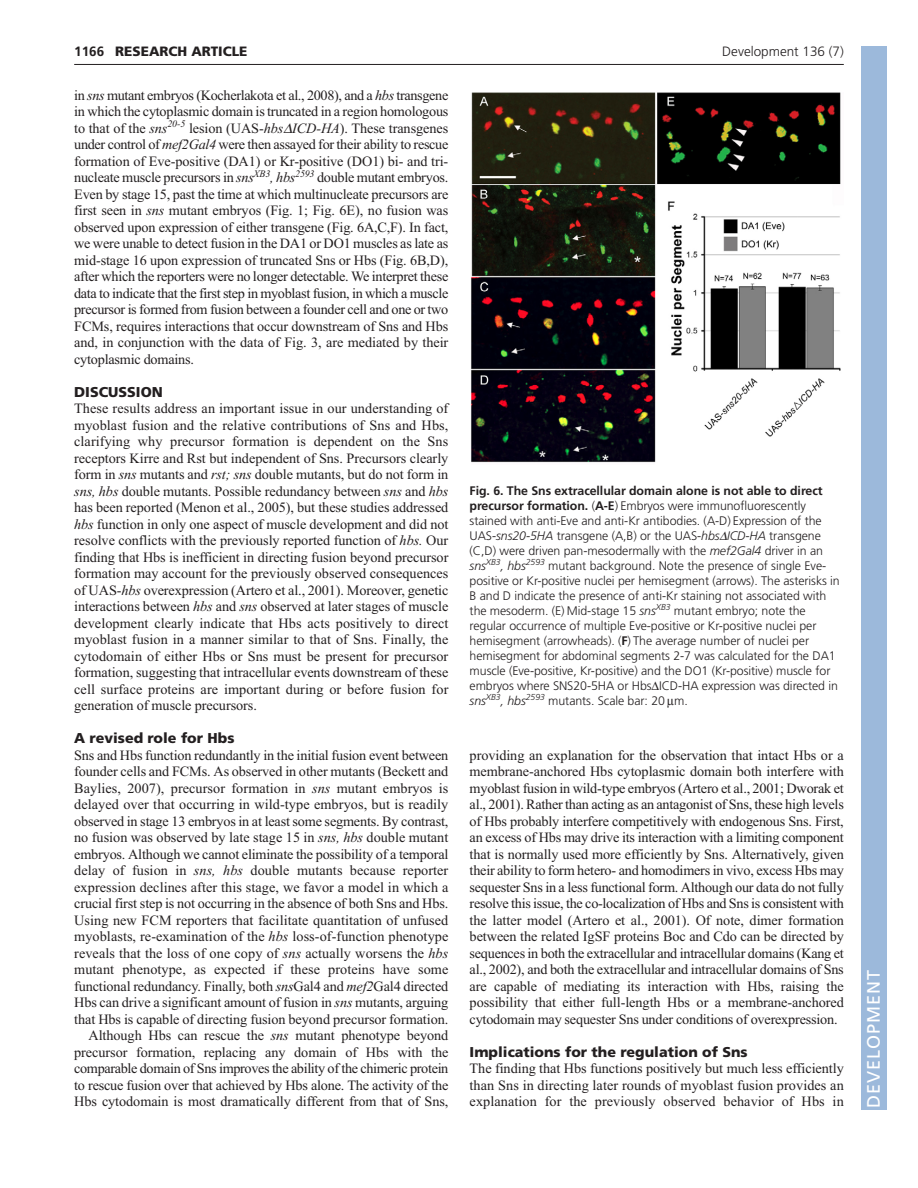
<style>
.page{position:relative;width:918px;height:1188px;background:#fff}
.page>*{position:absolute;margin:0;border:0;box-sizing:border-box;transform-origin:0 0}
.t1{font:18px "Frutiger LT Std";letter-spacing:.055em;color:#fff}
.t2{font:14.25px/16.5px "Times New Roman";letter-spacing:-.005em;color:#231f20;text-align:justify}
.t3{font:900 14.25px "Frutiger LT Std";color:#231f20}
.t4{font:300 13.5px "Frutiger LT Std";color:#231f20}
.t5{font:900 13.5px "Frutiger LT Std";color:#231f20}
.t6{font:700 13.5px "Frutiger LT Std";color:#231f20}
.t7{font:300 12.3px/15px "Frutiger LT Std";letter-spacing:-.005em;color:#231f20}
.s1{font-style:italic}
.s2{font-weight:700}
</style>
<div class="page">
<hr style="left:74px;top:64px;width:770px;height:1px;background:#231f20">
<img style="left:471px;top:92px;width:370px;height:371px">
<div style="left:861px;top:46px;width:25px;height:1064px;background:#9cb9db"></div>
<p class="t5" style="left:115px;top:46px;width:134px">RESEARCH ARTICLE</p>
<p class="t4" style="left:722px;top:46px;width:123px">Development 136 (7)</p>
<p class="t6" style="left:74px;top:46px;width:32px">1166</p>
<p class="t2" style="left:74px;top:88px;width:376px">in <span class="s1">sns</span> mutant embryos (Kocherlakota et al., 2008), and a <span class="s1">hbs</span> transgene in which the cytoplasmic domain is truncated in a region homologous to that of the <span class="s1">sns</span><sup>20-5</sup> lesion (UAS-<span class="s1">hbs ICD-HA</span>). These transgenes under control of <span class="s1">mef2Gal4</span> were then assayed for their ability to rescue formation of Eve-positive (DA1) or Kr-positive (DO1) bi- and tri&shy;nucleate muscle precursors in <span class="s1">sns</span><sup>XB3</sup><span class="s1">, hbs</span><sup>2593</sup> double mutant embryos.<br>Even by stage 15, past the time at which multinucleate precursors are first seen in <span class="s1">sns</span> mutant embryos (Fig. 1; Fig. 6E), no fusion was observed upon expression of either transgene (Fig. 6A,C,F). In fact, we were unable to detect fusion in the DA1 or DO1 muscles as late as mid-stage 16 upon expression of truncated Sns or Hbs (Fig. 6B,D), after which the reporters were no longer detectable. We interpret these data to indicate that the first step in myoblast fusion, in which a muscle precursor is formed from fusion between a founder cell and one or two FCMs, requires interactions that occur downstream of Sns and Hbs and, in conjunction with the data of Fig. 3, are mediated by their cytoplasmic domains.</p>
<p class="t3" style="left:74px;top:386px;width:90px">DISCUSSION</p>
<p class="t2" style="left:74px;top:402px;width:376px">These results address an important issue in our understanding of myoblast fusion and the relative contributions of Sns and Hbs, clarifying why precursor formation is dependent on the Sns receptors Kirre and Rst but independent of Sns. Precursors clearly form in <span class="s1">sns</span> mutants and <span class="s1">rst; sns</span> double mutants, but do not form in <span class="s1">sns, hbs</span> double mutants. Possible redundancy between <span class="s1">sns</span> and <span class="s1">hbs </span>has been reported (Menon et al., 2005), but these studies addressed <span class="s1">hbs</span> function in only one aspect of muscle development and did not resolve conflicts with the previously reported function of <span class="s1">hbs.</span> Our finding that Hbs is inefficient in directing fusion beyond precursor formation may account for the previously observed consequences of UAS-<span class="s1">hbs</span> overexpression (Artero et al., 2001). Moreover, genetic interactions between <span class="s1">hbs</span> and <span class="s1">sns</span> observed at later stages of muscle development clearly indicate that Hbs acts positively to direct myoblast fusion in a manner similar to that of Sns. Finally, the cytodomain of either Hbs or Sns must be present for precursor formation, suggesting that intracellular events downstream of these cell surface proteins are important during or before fusion for generation of muscle precursors.</p>
<p class="t3" style="left:74px;top:733px;width:162px">A revised role for Hbs</p>
<p class="t2" style="left:74px;top:748px;width:376px;text-align:right">Sns and Hbs function redundantly in the initial fusion event between founder cells and FCMs. As observed in other mutants (Beckett and Baylies, 2007), precursor formation in <span class="s1">sns</span> mutant embryos is delayed over that occurring in wild-type embryos, but is readily observed in stage 13 embryos in at least some segments. By contrast, no fusion was observed by late stage 15 in <span class="s1">sns, hbs</span> double mutant embryos. Although we cannot eliminate the possibility of a temporal delay of fusion in <span class="s1">sns, hbs</span> double mutants because reporter expression declines after this stage, we favor a model in which a crucial first step is not occurring in the absence of both Sns and Hbs.<br>Using new FCM reporters that facilitate quantitation of unfused myoblasts, re-examination of the <span class="s1">hbs</span> loss-of-function phenotype reveals that the loss of one copy of <span class="s1">sns</span> actually worsens the <span class="s1">hbs </span>mutant phenotype, as expected if these proteins have some functional redundancy. Finally, both <span class="s1">sns</span>Gal4 and <span class="s1">mef2</span>Gal4 directed Hbs can drive a significant amount of fusion in <span class="s1">sns</span> mutants, arguing that Hbs is capable of directing fusion beyond precursor formation.<br>Although Hbs can rescue the <span class="s1">sns</span> mutant phenotype beyond precursor formation, replacing any domain of Hbs with the comparable domain of Sns improves the ability of the chimeric protein to rescue fusion over that achieved by Hbs alone. The activity of the Hbs cytodomain is most dramatically different from that of Sns,</p>
<p class="t2" style="left:470px;top:748px;width:376px">providing an explanation for the observation that intact Hbs or a membrane-anchored Hbs cytoplasmic domain both interfere with myoblast fusion in wild-type embryos (Artero et al., 2001; Dworak et al., 2001). Rather than acting as an antagonist of Sns, these high levels of Hbs probably interfere competitively with endogenous Sns. First, an excess of Hbs may drive its interaction with a limiting component that is normally used more efficiently by Sns. Alternatively, given their ability to form hetero- and homodimers in vivo, excess Hbs may sequester Sns in a less functional form. Although our data do not fully resolve this issue, the co-localization of Hbs and Sns is consistent with the latter model (Artero et al., 2001). Of note, dimer formation between the related IgSF proteins Boc and Cdo can be directed by sequences in both the extracellular and intracellular domains (Kang et al., 2002), and both the extracellular and intracellular domains of Sns are capable of mediating its interaction with Hbs, raising the possibility that either full-length Hbs or a membrane-anchored cytodomain may sequester Sns under conditions of overexpression.</p>
<p class="t7" style="left:470px;top:484px;width:372px"><span class="s2">Fig. 6. The Sns extracellular domain alone is not able to direct precursor formation.</span> (<span class="s2">A-E</span>) Embryos were immunofluorescently stained with anti-Eve and anti-Kr antibodies. (A-D) Expression of the UAS-<span class="s1">sns20-5HA</span> transgene (A,B) or the UAS-<span class="s1">hbs ICD-HA</span> transgene (C,D) were driven pan-mesodermally with the <span class="s1">mef2Gal4</span> driver in an <span class="s1">sns</span><sup>XB3</sup><span class="s1">, hbs</span><sup>2593</sup> mutant background. Note the presence of single Eve&shy;positive or Kr-positive nuclei per hemisegment (arrows). The asterisks in B and D indicate the presence of anti-Kr staining not associated with the mesoderm. (E) Mid-stage 15 <span class="s1">sns</span><sup>XB3</sup> mutant embryo; note the regular occurrence of multiple Eve-positive or Kr-positive nuclei per hemisegment (arrowheads). (<span class="s2">F</span>) The average number of nuclei per hemisegment for abdominal segments 2-7 was calculated for the DA1 muscle (Eve-positive, Kr-positive) and the DO1 (Kr-positive) muscle for embryos where SNS20-5HA or Hbs ICD-HA expression was directed in <span class="s1">sns</span><sup>XB3</sup><span class="s1">, hbs</span><sup>2593</sup> mutants. Scale bar: 20 m.</p>
<p class="t3" style="left:470px;top:1046px;width:280px">Implications for the regulation of Sns</p>
<p class="t2" style="left:470px;top:1062px;width:376px">The finding that Hbs functions positively but much less efficiently than Sns in directing later rounds of myoblast fusion provides an explanation for the previously observed behavior of Hbs in</p>
<p class="t1" style="left:863px;top:1108px;width:140px;rotate:-90deg">DEVELOPMENT</p>
</div>
